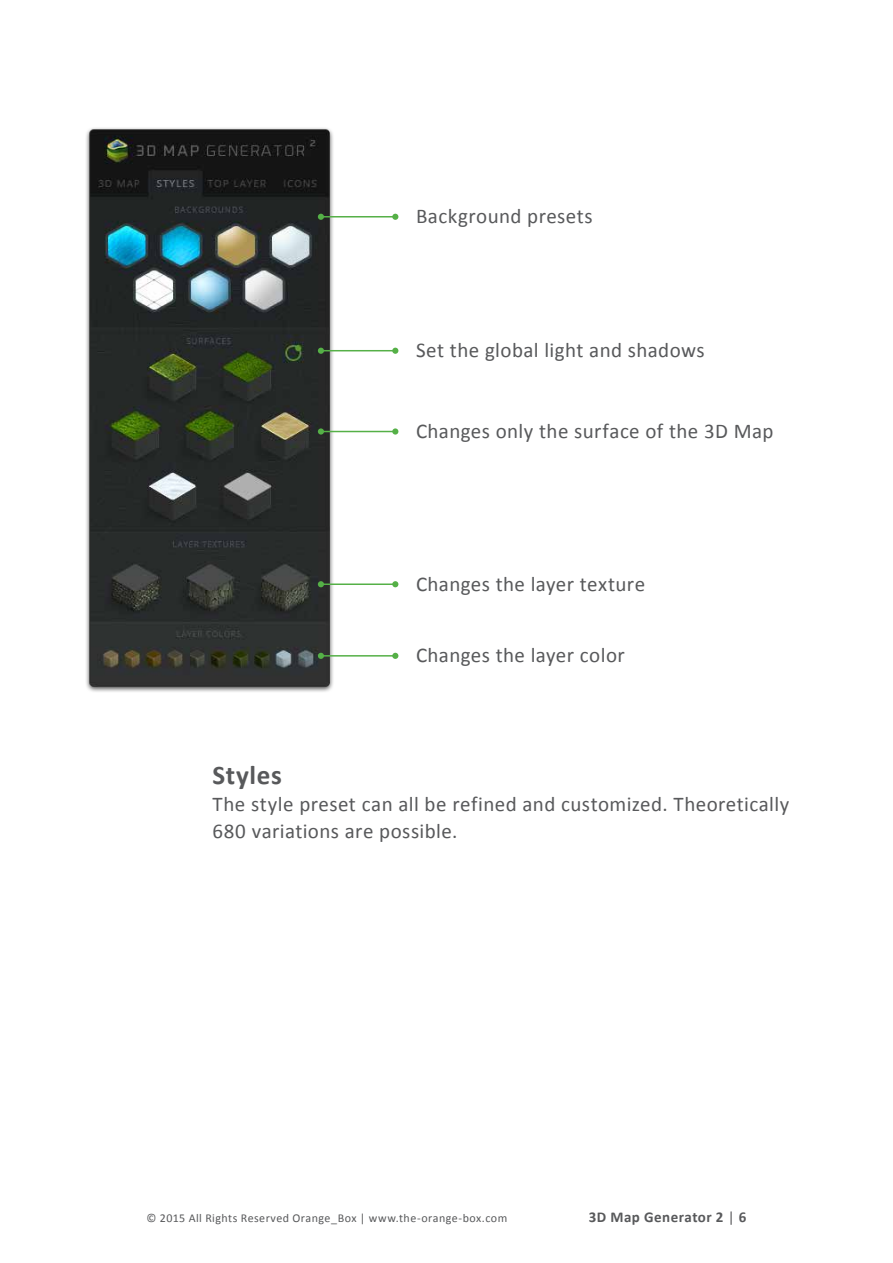
<style>
.page{position:relative;width:893px;height:1263px;background:#fff}
.page>*{position:absolute;margin:0;border:0;box-sizing:border-box;transform-origin:0 0}
.t1{font:700 27px "Calibri";letter-spacing:.02em;color:#58595b}
.t2{font:21px/27px "Calibri";letter-spacing:.02em;color:#58595b}
.t3{font:700 15px "Calibri";letter-spacing:.03em;color:#58595b}
.t4{font:12px "Calibri";letter-spacing:.04em;color:#58595b}
.s1{font-weight:400}
</style>
<div class="page">
<img style="left:86px;top:128px;width:257px;height:564px">
<hr style="left:321px;top:216px;width:73px;height:1px;background:#55b047">
<svg style="left:318px;top:214px;width:6px;height:6px"></svg>
<svg style="left:392px;top:214px;width:6px;height:6px"></svg>
<hr style="left:321px;top:350px;width:73px;height:1px;background:#55b047">
<svg style="left:318px;top:348px;width:6px;height:6px"></svg>
<svg style="left:392px;top:348px;width:6px;height:6px"></svg>
<hr style="left:321px;top:431px;width:73px;height:1px;background:#55b047">
<div style="left:318px;top:428px;width:6px;height:7px;background:#55b047;border-radius:50%"></div>
<div style="left:392px;top:428px;width:6px;height:7px;background:#55b047;border-radius:50%"></div>
<hr style="left:321px;top:655px;width:73px;height:2px;background:#55b047">
<svg style="left:318px;top:653px;width:6px;height:6px"></svg>
<svg style="left:392px;top:653px;width:6px;height:6px"></svg>
<hr style="left:321px;top:583px;width:73px;height:2px;background:#55b047">
<svg style="left:318px;top:581px;width:6px;height:6px"></svg>
<svg style="left:392px;top:581px;width:6px;height:6px"></svg>
<p class="t2" style="left:416px;top:202px;width:178px">Background presets</p>
<p class="t2" style="left:416px;top:336px;width:290px">Set the global light and shadows</p>
<p class="t2" style="left:416px;top:416px;width:359px">Changes only the surface of the 3D Map</p>
<p class="t2" style="left:416px;top:569px;width:231px">Changes the layer texture</p>
<p class="t2" style="left:416px;top:641px;width:210px">Changes the layer color</p>
<p class="t1" style="left:213px;top:758px;width:71px">Styles</p>
<p class="t2" style="left:213px;top:789px;width:578px">The style preset can all be refined and customized. Theoretically<br>680 variations are possible.</p>
<p class="t4" style="left:147px;top:1211px;width:362px">© 2015 All Rights Reserved Orange_Box | www.the-orange-box.com</p>
<p class="t3" style="left:589px;top:1208px;width:159px">3D Map Generator 2 <span class="s1">|</span> 6</p>
</div>
